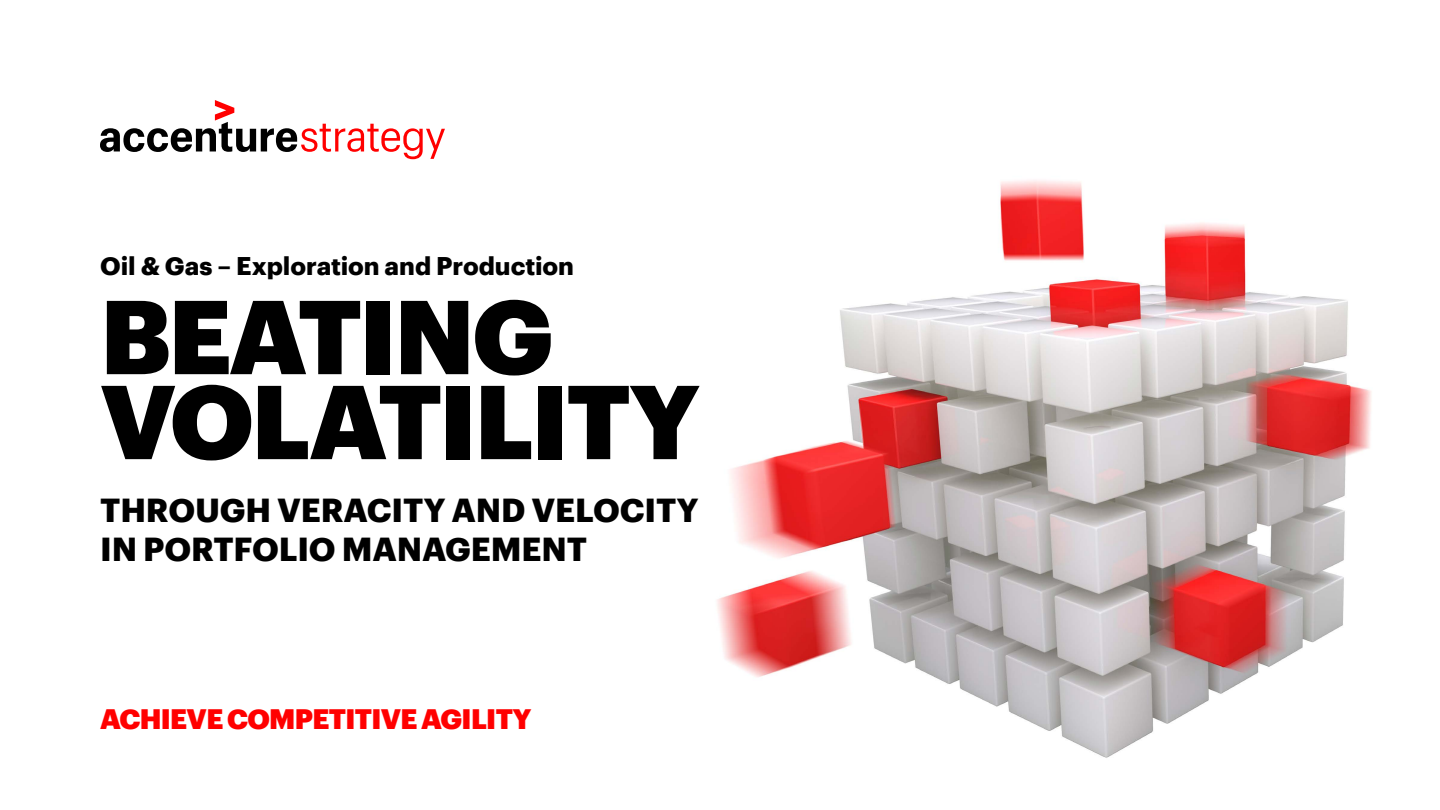
<style>
.page{position:relative;width:1440px;height:810px;background:#fff}
.page>*{position:absolute;margin:0;border:0;box-sizing:border-box;transform-origin:0 0}
.t1{font:900 102.5px/85px "Graphik";letter-spacing:-.025em;color:#000}
.t2{font:700 32.5px/38.8px "Graphik";letter-spacing:-.005em;color:#000}
.t3{font:900 27.5px "Graphik";letter-spacing:-.025em;color:#f00}
.t4{font:700 25px "Graphik";letter-spacing:-.005em;color:#000}
</style>
<div class="page">
<img style="left:410px;top:159px;width:962px;height:599px">
<svg style="left:100px;top:100px;width:345px;height:59px"></svg>
<p class="t4" style="left:100px;top:246px;width:475px">Oil &amp; Gas – Exploration and Production</p>
<h1 class="t1" style="left:100px;top:285px;width:601px">BEATING<br>VOLATILITY</h1>
<p class="t2" style="left:100px;top:488px;width:600px">THROUGH VERACITY AND VELOCITY<br>IN PORTFOLIO MANAGEMENT</p>
<p class="t3" style="left:100px;top:697px;width:433px">ACHIEVE COMPETITIVE AGILITY</p>
</div>
